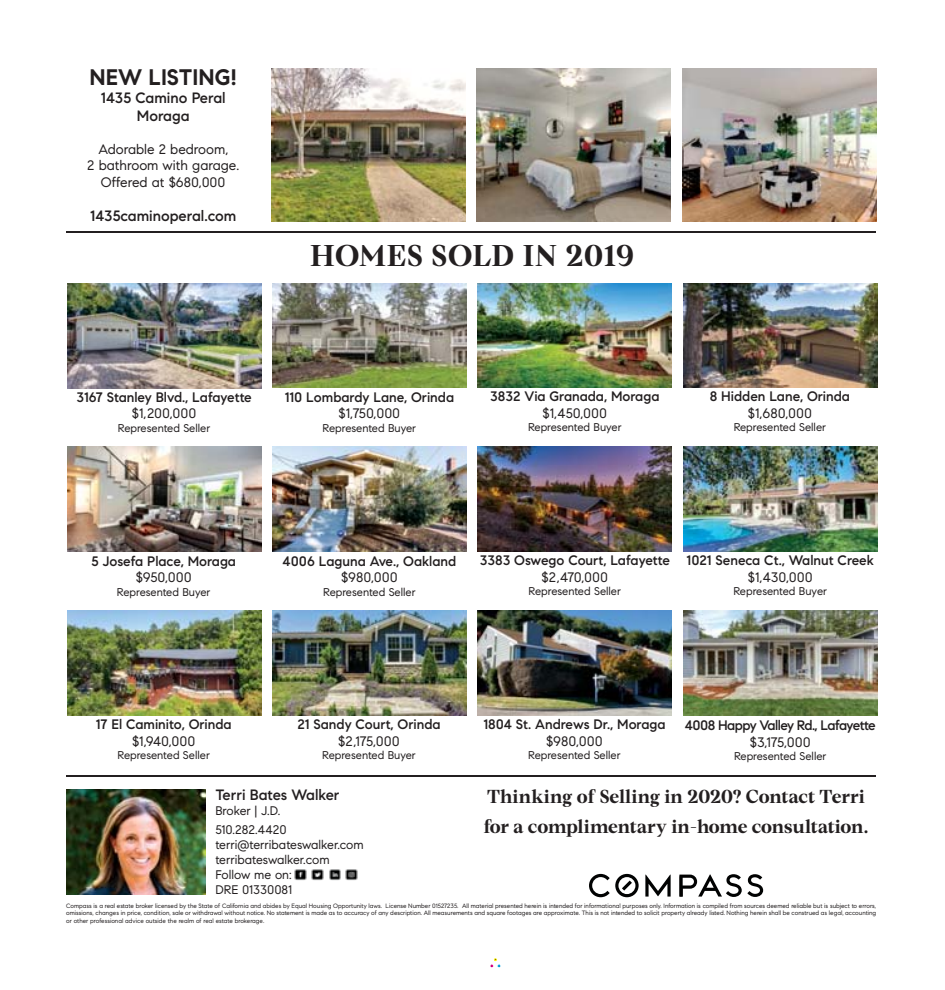
<style>
.page{position:relative;width:945px;height:990px;background:#fff}
.page>*{position:absolute;margin:0;border:0;box-sizing:border-box;transform-origin:0 0}
.t1{font:700 30px "Compass Serif";letter-spacing:.03em;color:#231f20}
.t2{font:700 22.5px "Compass Sans";color:#231f20}
.t3{font:700 18.75px/30px "Compass Serif";letter-spacing:-.01em;color:#231f20}
.t4{font:500 15px/18px "Compass Sans";color:#231f20;text-align:center}
.t5{font:500 13.75px "Compass Sans";color:#231f20}
.t6{font:13.75px/16.5px "Compass Sans";color:#231f20;text-align:center}
.t7{font:500 13.75px "Compass Sans";letter-spacing:-.04em;color:#231f20}
.t8{font:12.5px/15px "Compass Sans";color:#231f20}
.t9{font:11.25px "Compass Sans";color:#231f20}
.t10{font:6.25px/7.5px "Compass Sans";color:#231f20;text-align:justify}
</style>
<div class="page">
<div style="left:490px;top:958px;width:11px;height:10px;border:1px solid #fff"></div>
<img style="left:66px;top:789px;width:140px;height:106px">
<img style="left:345px;top:869px;width:13px;height:12px">
<img style="left:329px;top:869px;width:12px;height:12px">
<img style="left:311px;top:869px;width:13px;height:12px">
<img style="left:294px;top:869px;width:12px;height:12px">
<svg style="left:645px;top:875px;width:26px;height:22px"></svg>
<svg style="left:589px;top:874px;width:50px;height:23px"></svg>
<svg style="left:679px;top:874px;width:84px;height:23px"></svg>
<img style="left:683px;top:611px;width:194px;height:105px">
<img style="left:67px;top:283px;width:194px;height:105px">
<img style="left:683px;top:283px;width:194px;height:105px">
<img style="left:67px;top:447px;width:194px;height:105px">
<img style="left:272px;top:447px;width:194px;height:105px">
<img style="left:478px;top:447px;width:194px;height:105px">
<img style="left:67px;top:611px;width:194px;height:105px">
<img style="left:272px;top:611px;width:194px;height:105px">
<img style="left:478px;top:611px;width:194px;height:104px">
<img style="left:272px;top:283px;width:194px;height:105px">
<img style="left:478px;top:283px;width:194px;height:105px">
<img style="left:683px;top:447px;width:194px;height:105px">
<img style="left:272px;top:68px;width:194px;height:153px">
<hr style="left:66px;top:776px;width:810px;height:1px;background:#231f20">
<hr style="left:66px;top:231px;width:810px;height:1px;background:#231f20">
<img style="left:477px;top:68px;width:194px;height:153px">
<img style="left:682px;top:68px;width:194px;height:153px">
<h2 class="t2" style="left:90px;top:68px;width:149px">NEW LISTING!</h2>
<h3 class="t4" style="left:101px;top:90px;width:126px">1435 Camino Peral<br>Moraga</h3>
<h3 class="t6" style="left:87px;top:141px;width:153px">Adorable 2 bedroom,<br>2 bathroom with garage.<br>Offered at $680,000</h3>
<h3 class="t4" style="left:90px;top:208px;width:148px">1435caminoperal.com</h3>
<h1 class="t1" style="left:310px;top:245px;width:325px">HOMES SOLD IN 2019</h1>
<h3 class="t5" style="left:76px;top:392px;width:177px">3167 Stanley Blvd., Lafayette</h3>
<h3 class="t6" style="left:132px;top:405px;width:66px">$1,200,000</h3>
<h3 class="t9" style="left:118px;top:421px;width:94px">Represented Seller</h3>
<h3 class="t5" style="left:285px;top:392px;width:171px">110 Lombardy Lane, Orinda</h3>
<h3 class="t6" style="left:339px;top:405px;width:63px">$1,750,000</h3>
<h3 class="t9" style="left:323px;top:421px;width:95px">Represented Buyer</h3>
<h3 class="t5" style="left:490px;top:391px;width:171px">3832 Via Granada, Moraga</h3>
<h3 class="t6" style="left:543px;top:405px;width:66px">$1,450,000</h3>
<h3 class="t9" style="left:528px;top:421px;width:95px">Represented Buyer</h3>
<h3 class="t5" style="left:710px;top:391px;width:142px">8 Hidden Lane, Orinda</h3>
<h3 class="t6" style="left:748px;top:405px;width:66px">$1,680,000</h3>
<h3 class="t9" style="left:734px;top:421px;width:94px">Represented Seller</h3>
<h3 class="t5" style="left:91px;top:555px;width:146px">5 Josefa Place, Moraga</h3>
<h3 class="t6" style="left:136px;top:569px;width:57px">$950,000</h3>
<h3 class="t9" style="left:117px;top:585px;width:95px">Represented Buyer</h3>
<h3 class="t5" style="left:283px;top:555px;width:175px">4006 Laguna Ave., Oakland</h3>
<h3 class="t6" style="left:341px;top:569px;width:58px">$980,000</h3>
<h3 class="t9" style="left:323px;top:585px;width:94px">Represented Seller</h3>
<h3 class="t5" style="left:480px;top:555px;width:192px">3383 Oswego Court, Lafayette</h3>
<h3 class="t6" style="left:542px;top:569px;width:68px">$2,470,000</h3>
<h3 class="t9" style="left:529px;top:585px;width:94px">Represented Seller</h3>
<h3 class="t5" style="left:687px;top:555px;width:189px">1021 Seneca Ct., Walnut Creek</h3>
<h3 class="t6" style="left:748px;top:569px;width:67px">$1,430,000</h3>
<h3 class="t9" style="left:733px;top:585px;width:95px">Represented Buyer</h3>
<h3 class="t5" style="left:96px;top:719px;width:137px">17 El Caminito, Orinda</h3>
<h3 class="t6" style="left:132px;top:733px;width:65px">$1,940,000</h3>
<h3 class="t9" style="left:118px;top:749px;width:94px">Represented Seller</h3>
<h3 class="t5" style="left:297px;top:719px;width:145px">21 Sandy Court, Orinda</h3>
<h3 class="t6" style="left:338px;top:733px;width:63px">$2,175,000</h3>
<h3 class="t9" style="left:322px;top:749px;width:95px">Represented Buyer</h3>
<h3 class="t5" style="left:483px;top:719px;width:184px">1804 St. Andrews Dr., Moraga</h3>
<h3 class="t6" style="left:546px;top:733px;width:58px">$980,000</h3>
<h3 class="t9" style="left:528px;top:749px;width:94px">Represented Seller</h3>
<h3 class="t7" style="left:685px;top:720px;width:192px">4008 Happy Valley Rd., Lafayette</h3>
<h3 class="t6" style="left:750px;top:734px;width:62px">$3,175,000</h3>
<h3 class="t9" style="left:734px;top:750px;width:94px">Represented Seller</h3>
<h3 class="t3" style="left:484px;top:783px;width:386px">Thinking of Selling in 2020? Contact Terri for a complimentary in-home consultation.</h3>
<h3 class="t4" style="left:215px;top:787px;width:126px">Terri Bates Walker</h3>
<h3 class="t8" style="left:215px;top:802px;width:73px;line-height:18.2px">Broker | J.D.<br>510.282.4420</h3>
<h3 class="t8" style="left:215px;top:837px;width:150px">terri@terribateswalker.com terribateswalker.com<br>Follow me on:<br>DRE 01330081</h3>
<p class="t10" style="left:66px;top:902px;width:812px">Compass is a real estate broker licensed by the State of California and abides by Equal Housing Opportunity laws. License Number 01527235. All material presented herein is intended for informational purposes only. Information is compiled from sources deemed reliable but is subject to errors, omissions, changes in price, condition, sale or withdrawal without notice. No statement is made as to accuracy of any description. All measurements and square footages are approximate. This is not intended to solicit property already listed. Nothing herein shall be construed as legal, accounting or other professional advice outside the realm of real estate brokerage.</p>
</div>
